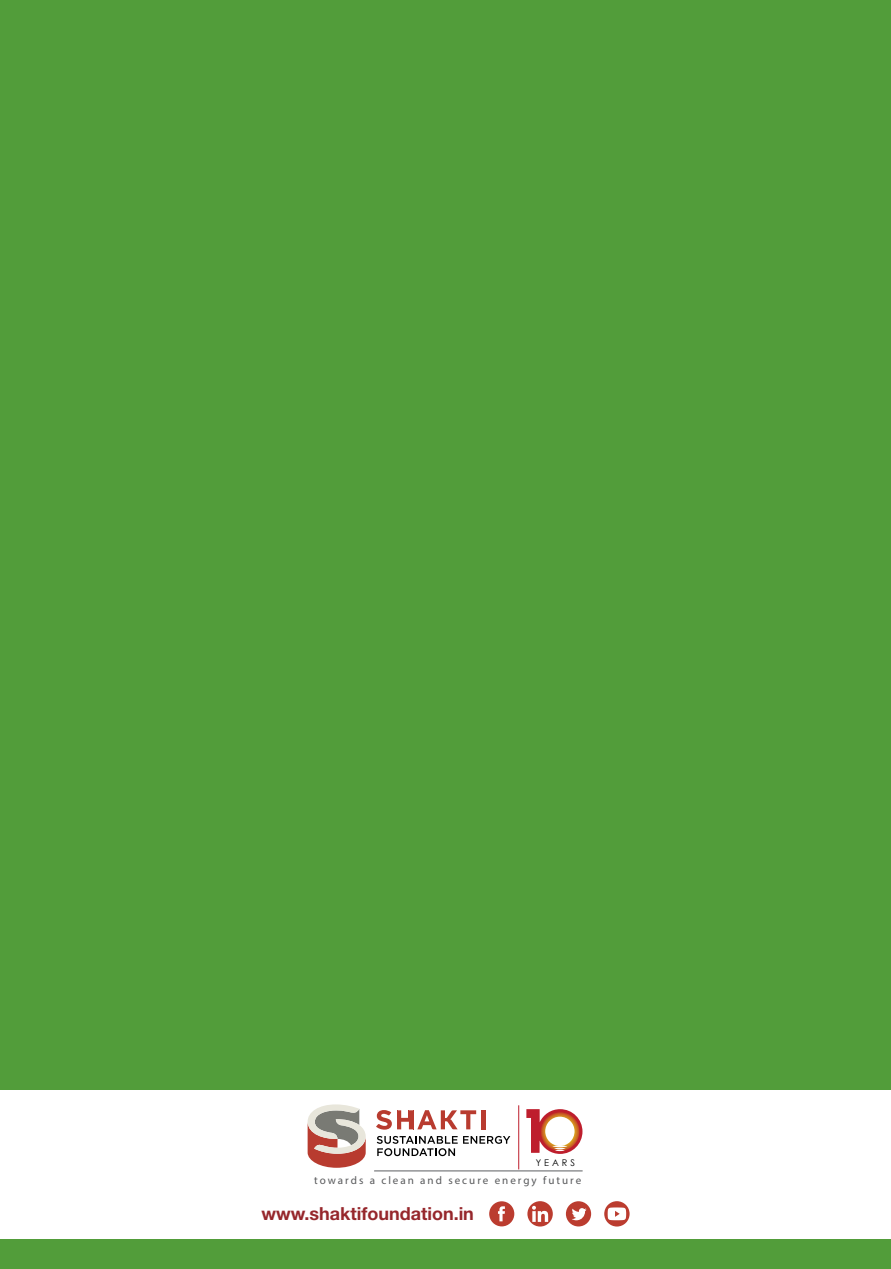
<style>
.page{position:relative;width:891px;height:1269px;background:#fff}
.page>*{position:absolute;margin:0;border:0;box-sizing:border-box;transform-origin:0 0}
.t1{font:700 18px "Helvetica Neue LT Std";color:#96272c}
.t2{font:700 condensed 11.1px "Swiss 721 BT";letter-spacing:.18em;color:#58595b}
.t3{font:9.3px "Century Gothic";color:#000}
</style>
<div class="page">
<svg style="left:526px;top:1109px;width:56px;height:45px"></svg>
<hr style="left:518px;top:1105px;width:1px;height:64px;background:#be1e2d">
<hr style="left:374px;top:1171px;width:209px;height:1px;background:#6d6e71">
<svg style="left:307px;top:1104px;width:59px;height:64px"></svg>
<svg style="left:377px;top:1136px;width:133px;height:20px"></svg>
<hr style="left:481px;top:1110px;width:4px;height:19px;background:#b83b2f">
<svg style="left:376px;top:1110px;width:100px;height:20px"></svg>
<svg style="left:489px;top:1201px;width:25px;height:25px"></svg>
<svg style="left:566px;top:1201px;width:25px;height:25px"></svg>
<svg style="left:604px;top:1201px;width:26px;height:26px"></svg>
<svg style="left:527px;top:1201px;width:26px;height:26px"></svg>
<div style="left:0;top:0;width:891px;height:1089px;background:#529d3a"></div>
<div style="left:0;top:1239px;width:891px;height:30px;background:#529d3a"></div>
<p class="t3" style="left:536px;top:1156px;width:41px">Y E A R S</p>
<p class="t2" style="left:314px;top:1173px;width:269px">towards a clean and secure energy future</p>
<h1 class="t1" style="left:261px;top:1203px;width:214px">www.shaktifoundation.in</h1>
</div>
